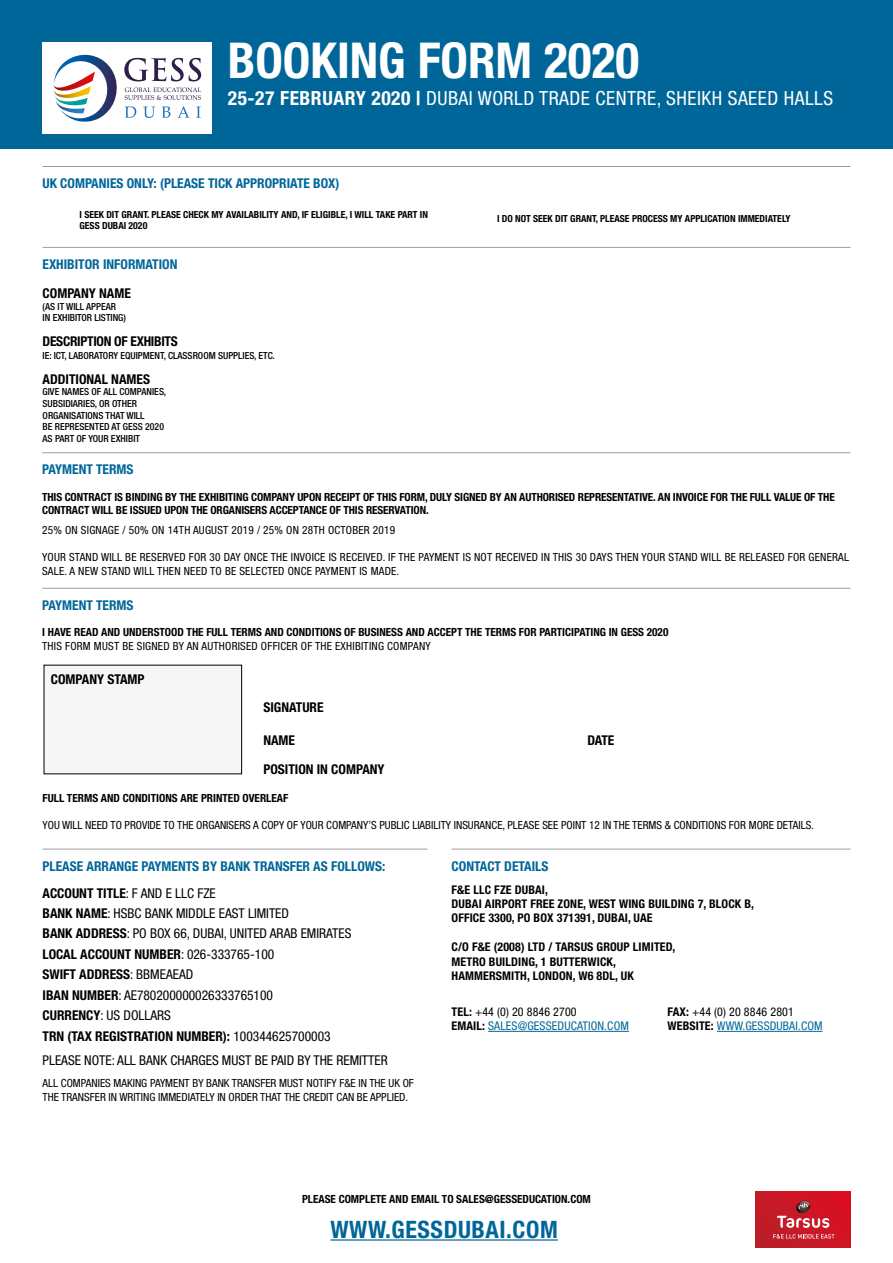
<style>
.page{position:relative;width:893px;height:1263px;background:#fff}
.page>*{position:absolute;margin:0;border:0;box-sizing:border-box;transform-origin:0 0}
.t1{font:700 condensed 49.5px "Helvetica Neue LT Std";color:#fff}
.t2{font:700 condensed 24px "Helvetica Neue LT Std";letter-spacing:.025em;color:#069}
.t3{font:condensed 19.5px "Helvetica Neue LT Std";letter-spacing:.025em;color:#fff}
.t4{font:condensed 13.5px/20.4px "Helvetica Neue LT Std";color:#000}
.t5{font:700 condensed 13.5px/26.8px "Helvetica Neue LT Std";color:#069}
.t6{font:700 condensed 13.5px "Helvetica Neue LT Std";color:#000}
.t7{font:700 condensed 13.5px "Helvetica Neue LT Std";letter-spacing:-.02em;color:#000}
.t8{font:700 condensed 12px/14.4px "Helvetica Neue LT Std";letter-spacing:.01em;color:#000}
.t9{font:condensed 12px "Helvetica Neue LT Std";letter-spacing:.01em;color:#069}
.t10{font:condensed 12px "Helvetica Neue LT Std";letter-spacing:.01em;color:#000}
.t11{font:700 condensed 11.25px/13.5px "Helvetica Neue LT Std";letter-spacing:-.01em;color:#000}
.t12{font:condensed 11.25px/13.5px "Helvetica Neue LT Std";letter-spacing:.02em;color:#000}
.t13{font:condensed 11.25px/13.5px "Helvetica Neue LT Std";color:#000}
.t14{font:500 condensed 9.75px/11.7px "Helvetica Neue LT Std";color:#000}
.t15{font:700 condensed 9.75px/11.7px "Helvetica Neue LT Std";color:#000}
.s1{font-weight:700}
.s2{color:#000}
.s3{font-weight:400;color:#000}
.s4{font-weight:700;color:#000}
</style>
<div class="page">
<hr style="left:42px;top:452px;width:808px;height:1px;background:#9d9d9c">
<hr style="left:330px;top:1239px;width:228px;height:1px;background:#069">
<div style="left:0;top:0;width:893px;height:149px;background:#069"></div>
<div style="left:43px;top:43px;width:169px;height:91px;background:#fff"></div>
<svg style="left:124px;top:58px;width:77px;height:23px"></svg>
<svg style="left:125px;top:87px;width:76px;height:13px"></svg>
<svg style="left:125px;top:107px;width:11px;height:11px"></svg>
<svg style="left:144px;top:107px;width:11px;height:11px"></svg>
<svg style="left:162px;top:107px;width:8px;height:11px"></svg>
<svg style="left:178px;top:106px;width:11px;height:12px"></svg>
<svg style="left:196px;top:107px;width:5px;height:11px"></svg>
<svg style="left:54px;top:55px;width:63px;height:67px"></svg>
<hr style="left:42px;top:588px;width:808px;height:1px;background:#9d9d9c">
<div style="left:44px;top:665px;width:198px;height:109px;background:#f6f6f6"></div>
<hr style="left:43px;top:849px;width:384px;height:1px;background:#9d9d9c">
<hr style="left:452px;top:849px;width:398px;height:1px;background:#9d9d9c">
<hr style="left:488px;top:1031px;width:141px;height:1px;background:#069">
<hr style="left:717px;top:1031px;width:106px;height:1px;background:#069">
<div style="left:756px;top:1192px;width:94px;height:56px;background:linear-gradient(to right,#be202b,#d71527)"></div>
<svg style="left:777px;top:1201px;width:52px;height:27px"></svg>
<svg style="left:773px;top:1234px;width:61px;height:4px"></svg>
<hr style="left:43px;top:247px;width:807px;height:1px;background:#9d9d9c">
<hr style="left:43px;top:166px;width:807px;height:1px;background:#9d9d9c">
<h1 class="t1" style="left:228px;top:31px;width:413px">BOOKING FORM 2020</h1>
<h3 class="t3" style="left:228px;top:87px;width:607px"><span class="s1">25-27 FEBRUARY 2020 |</span> DUBAI WORLD TRADE CENTRE, SHEIKH SAEED HALLS</h3>
<p class="t5" style="left:43px;top:170px;width:298px">UK COMPANIES ONLY: (PLEASE TICK APPROPRIATE BOX)</p>
<p class="t15" style="left:80px;top:208px;width:350px">I SEEK DIT GRANT. PLEASE CHECK MY AVAILABILITY AND, IF ELIGIBLE, I WILL TAKE PART IN<br>GESS DUBAI 2020</p>
<p class="t15" style="left:497px;top:212px;width:295px">I DO NOT SEEK DIT GRANT, PLEASE PROCESS MY APPLICATION IMMEDIATELY</p>
<p class="t5" style="left:43px;top:251px;width:136px">EXHIBITOR INFORMATION</p>
<p class="t6" style="left:43px;top:285px;width:90px">COMPANY NAME</p>
<p class="t14" style="left:43px;top:300px;width:85px">(AS IT WILL APPEAR<br>IN EXHIBITOR LISTING)</p>
<p class="t7" style="left:43px;top:333px;width:137px">DESCRIPTION OF EXHIBITS</p>
<p class="t14" style="left:43px;top:349px;width:234px">IE: ICT, LABORATORY EQUIPMENT, CLASSROOM SUPPLIES, ETC.</p>
<p class="t6" style="left:43px;top:371px;width:109px">ADDITIONAL NAMES</p>
<p class="t14" style="left:43px;top:386px;width:125px">GIVE NAMES OF ALL COMPANIES,<br>SUBSIDIARIES, OR OTHER<br>ORGANISATIONS THAT WILL<br>BE REPRESENTED AT GESS 2020<br>AS PART OF YOUR EXHIBIT</p>
<p class="t5" style="left:42px;top:456px;width:93px">PAYMENT TERMS</p>
<p class="t11" style="left:42px;top:490px;width:794px">THIS CONTRACT IS BINDING BY THE EXHIBITING COMPANY UPON RECEIPT OF THIS FORM, DULY SIGNED BY AN AUTHORISED REPRESENTATIVE. AN INVOICE FOR THE FULL VALUE OF THE<br>CONTRACT WILL BE ISSUED UPON THE ORGANISERS ACCEPTANCE OF THIS RESERVATION.</p>
<p class="t12" style="left:42px;top:523px;width:355px">25% ON SIGNAGE / 50% ON 14TH AUGUST 2019 / 25% ON 28TH OCTOBER 2019</p>
<p class="t12" style="left:42px;top:550px;width:808px">YOUR STAND WILL BE RESERVED FOR 30 DAY ONCE THE INVOICE IS RECEIVED. IF THE PAYMENT IS NOT RECEIVED IN THIS 30 DAYS THEN YOUR STAND WILL BE RELEASED FOR GENERAL<br>SALE. A NEW STAND WILL THEN NEED TO BE SELECTED ONCE PAYMENT IS MADE.</p>
<p class="t5" style="left:42px;top:591px;width:93px">PAYMENT TERMS</p>
<p class="t11" style="left:42px;top:625px;width:628px">I HAVE READ AND UNDERSTOOD THE FULL TERMS AND CONDITIONS OF BUSINESS AND ACCEPT THE TERMS FOR PARTICIPATING IN GESS 2020</p>
<p class="t12" style="left:42px;top:639px;width:390px">THIS FORM MUST BE SIGNED BY AN AUTHORISED OFFICER OF THE EXHIBITING COMPANY</p>
<p class="t6" style="left:51px;top:670px;width:95px">COMPANY STAMP</p>
<p class="t6" style="left:263px;top:699px;width:62px">SIGNATURE</p>
<p class="t6" style="left:263px;top:732px;width:33px">NAME</p>
<p class="t6" style="left:587px;top:732px;width:29px">DATE</p>
<p class="t6" style="left:263px;top:761px;width:123px">POSITION IN COMPANY</p>
<p class="t11" style="left:43px;top:791px;width:247px">FULL TERMS AND CONDITIONS ARE PRINTED OVERLEAF</p>
<p class="t13" style="left:43px;top:818px;width:773px">YOU WILL NEED TO PROVIDE TO THE ORGANISERS A COPY OF YOUR COMPANY’S PUBLIC LIABILITY INSURANCE, PLEASE SEE POINT 12 IN THE TERMS &amp; CONDITIONS FOR MORE DETAILS.</p>
<p class="t5" style="left:43px;top:852px;width:344px">PLEASE ARRANGE PAYMENTS BY BANK TRANSFER AS FOLLOWS:<br><span class="s2">ACCOUNT TITLE</span><span class="s3">: F AND E LLC FZE</span></p>
<p class="t4" style="left:43px;top:903px;width:310px"><span class="s1">BANK NAME</span>: HSBC BANK MIDDLE EAST LIMITED<br><span class="s1">BANK ADDRESS</span>: PO BOX 66, DUBAI, UNITED ARAB EMIRATES <span class="s1">LOCAL ACCOUNT NUMBER</span>: 026-333765-100<br><span class="s1">SWIFT ADDRESS</span>: BBMEAEAD<br><span class="s1">IBAN NUMBER</span>: AE780200000026333765100<br><span class="s1">CURRENCY</span>: US DOLLARS<br><span class="s1">TRN (TAX REGISTRATION NUMBER):</span> 100344625700003</p>
<p class="t4" style="left:43px;top:1050px;width:347px">PLEASE NOTE: ALL BANK CHARGES MUST BE PAID BY THE REMITTER</p>
<p class="t13" style="left:43px;top:1076px;width:373px">ALL COMPANIES MAKING PAYMENT BY BANK TRANSFER MUST NOTIFY F&amp;E IN THE UK OF<br>THE TRANSFER IN WRITING IMMEDIATELY IN ORDER THAT THE CREDIT CAN BE APPLIED.</p>
<p class="t5" style="left:452px;top:852px;width:98px">CONTACT DETAILS</p>
<p class="t8" style="left:452px;top:882px;width:304px">F&amp;E LLC FZE DUBAI,<br>DUBAI AIRPORT FREE ZONE, WEST WING BUILDING 7, BLOCK B,<br>OFFICE 3300, PO BOX 371391, DUBAI, UAE</p>
<p class="t8" style="left:452px;top:940px;width:225px">C/O F&amp;E (2008) LTD / TARSUS GROUP LIMITED,<br>METRO BUILDING, 1 BUTTERWICK,<br>HAMMERSMITH, LONDON, W6 8DL, UK</p>
<p class="t10" style="left:452px;top:1004px;width:127px"><span class="s1">TEL:</span> +44 (0) 20 8846 2700</p>
<p class="t10" style="left:668px;top:1004px;width:128px"><span class="s1">FAX:</span> +44 (0) 20 8846 2801</p>
<p class="t9" style="left:452px;top:1019px;width:179px"><span class="s4">EMAIL:</span> SALES@GESSEDUCATION.COM</p>
<p class="t9" style="left:668px;top:1019px;width:156px"><span class="s4">WEBSITE:</span> WWW.GESSDUBAI.COM</p>
<p class="t11" style="left:302px;top:1192px;width:290px">PLEASE COMPLETE AND EMAIL TO SALES@GESSEDUCATION.COM</p>
<h2 class="t2" style="left:330px;top:1214px;width:229px">WWW.GESSDUBAI.COM</h2>
</div>
